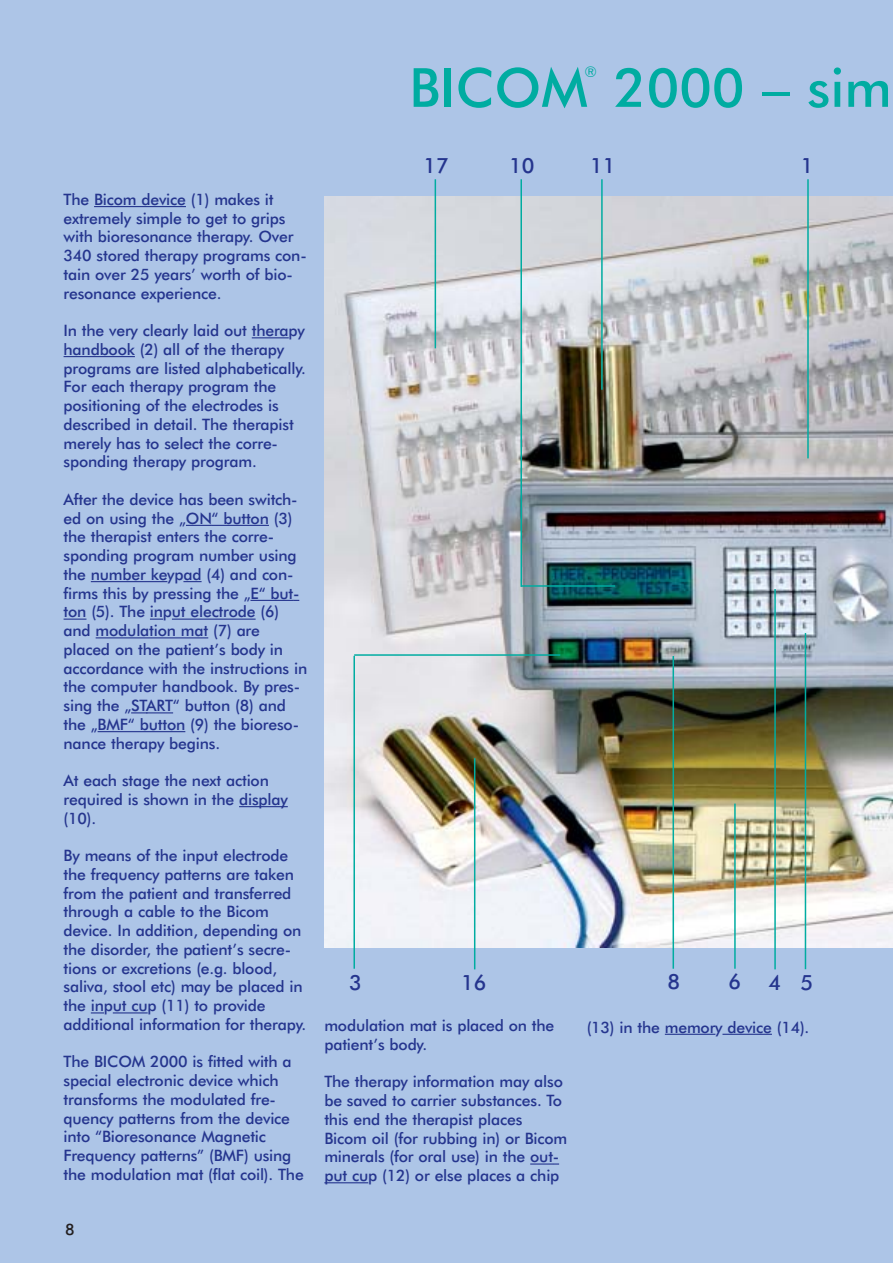
<style>
.page{position:relative;width:893px;height:1263px;background:#adc5e7}
.page>*{position:absolute;margin:0;border:0;box-sizing:border-box;transform-origin:0 0}
.t1{font:500 54px "Futura BT";color:#00aca1}
.t2{font:500 21px "Futura BT";color:#25358e}
.t3{font:500 15.75px/18.8px "Futura BT";letter-spacing:-.01em;color:#25358e}
.t4{font:500 15.75px "Futura BT";color:#231f20}
.t5{font:italic 15px "Futura BT";color:#00aca1}
</style>
<div class="page">
<img style="left:324px;top:196px;width:569px;height:751px">
<hr style="left:94px;top:206px;width:92px;height:1px;background:#25358e">
<hr style="left:252px;top:337px;width:37px;height:1px;background:#25358e">
<hr style="left:64px;top:356px;width:71px;height:1px;background:#25358e">
<svg style="left:186px;top:525px;width:26px;height:1px"></svg>
<hr style="left:212px;top:525px;width:57px;height:1px;background:#25358e">
<hr style="left:91px;top:581px;width:76px;height:1px;background:#25358e">
<svg style="left:183px;top:581px;width:19px;height:1px"></svg>
<hr style="left:250px;top:600px;width:43px;height:1px;background:#25358e">
<svg style="left:64px;top:619px;width:22px;height:1px"></svg>
<svg style="left:150px;top:619px;width:13px;height:1px"></svg>
<hr style="left:172px;top:619px;width:84px;height:1px;background:#25358e">
<hr style="left:96px;top:637px;width:112px;height:1px;background:#25358e">
<svg style="left:131px;top:712px;width:42px;height:1px"></svg>
<hr style="left:98px;top:731px;width:87px;height:1px;background:#25358e">
<hr style="left:239px;top:806px;width:49px;height:1px;background:#25358e">
<svg style="left:91px;top:1012px;width:13px;height:1px"></svg>
<hr style="left:113px;top:1012px;width:35px;height:1px;background:#25358e">
<svg style="left:530px;top:1163px;width:29px;height:1px"></svg>
<hr style="left:324px;top:1182px;width:44px;height:1px;background:#25358e">
<hr style="left:665px;top:1034px;width:50px;height:1px;background:#25358e">
<hr style="left:722px;top:1034px;width:50px;height:1px;background:#25358e">
<hr style="left:807px;top:179px;width:2px;height:279px;background:#00aca1">
<hr style="left:601px;top:179px;width:2px;height:211px;background:#00aca1">
<hr style="left:435px;top:179px;width:1px;height:169px;background:#00aca1">
<hr style="left:520px;top:179px;width:2px;height:408px;background:#00aca1">
<hr style="left:354px;top:654px;width:206px;height:2px;background:#00aca1">
<hr style="left:521px;top:585px;width:94px;height:2px;background:#00aca1">
<hr style="left:353px;top:656px;width:2px;height:313px;background:#00aca1">
<hr style="left:474px;top:758px;width:1px;height:211px;background:#00aca1">
<hr style="left:672px;top:656px;width:2px;height:313px;background:#00aca1">
<hr style="left:734px;top:803px;width:2px;height:166px;background:#00aca1">
<hr style="left:774px;top:589px;width:2px;height:380px;background:#00aca1">
<hr style="left:805px;top:633px;width:1px;height:336px;background:#00aca1">
<h1 class="t1" style="left:409px;top:65px;width:180px">BICOM</h1>
<p class="t5" style="left:585px;top:65px;width:14px">®</p>
<h1 class="t1" style="left:614px;top:65px;width:279px">2000 – sim</h1>
<p class="t3" style="left:64px;top:191px;width:245px">The Bicom device (1) makes it extremely simple to get to grips with bioresonance therapy. Over<br>340 stored therapy programs con&shy;tain over 25 years’ worth of bio&shy;resonance experience.</p>
<p class="t3" style="left:64px;top:322px;width:244px">In the very clearly laid out therapy handbook (2) all of the therapy programs are listed alphabetically.<br>For each therapy program the positioning of the electrodes is described in detail. The therapist merely has to select the corre&shy;sponding therapy program.</p>
<p class="t3" style="left:64px;top:491px;width:245px">After the device has been switch&shy;ed on using the „ON“ button (3) the therapist enters the corre&shy;sponding program number using the number keypad (4) and con&shy;firms this by pressing the „E“ but&shy;ton (5). The input electrode (6) and modulation mat (7) are placed on the patient’s body in accordance with the instructions in the computer handbook. By pres&shy;sing the „START“ button (8) and the „BMF“ button (9) the bioreso&shy;nance therapy begins.</p>
<p class="t3" style="left:64px;top:772px;width:226px">At each stage the next action required is shown in the display (10).</p>
<p class="t3" style="left:64px;top:847px;width:244px">By means of the input electrode the frequency patterns are taken from the patient and transferred through a cable to the Bicom device. In addition, depending on the disorder, the patient’s secre&shy;tions or excretions (e.g. blood, saliva, stool etc) may be placed in the input cup (11) to provide additional information for therapy.</p>
<p class="t3" style="left:64px;top:1053px;width:242px">The BICOM 2000 is fitted with a special electronic device which transforms the modulated fre&shy;quency patterns from the device into “Bioresonance Magnetic<br>Frequency patterns” (BMF) using the modulation mat (flat coil). The</p>
<p class="t4" style="left:65px;top:1222px;width:11px">8</p>
<h2 class="t2" style="left:424px;top:157px;width:27px">17</h2>
<h2 class="t2" style="left:509px;top:157px;width:27px">10</h2>
<h2 class="t2" style="left:590px;top:157px;width:27px">11</h2>
<h2 class="t2" style="left:801px;top:157px;width:14px">1</h2>
<h2 class="t2" style="left:349px;top:973px;width:14px">3</h2>
<h2 class="t2" style="left:461px;top:973px;width:27px">16</h2>
<h2 class="t2" style="left:667px;top:973px;width:14px">8</h2>
<h2 class="t2" style="left:728px;top:973px;width:14px">6</h2>
<h2 class="t2" style="left:768px;top:973px;width:46px">4 5</h2>
<p class="t3" style="left:324px;top:1017px;width:231px">modulation mat is placed on the patient’s body.</p>
<p class="t3" style="left:324px;top:1073px;width:244px">The therapy information may also be saved to carrier substances. To this end the therapist places<br>Bicom oil (for rubbing in) or Bicom minerals (for oral use) in the out&shy;put cup (12) or else places a chip</p>
<p class="t3" style="left:587px;top:1019px;width:224px">(13) in the memory device (14).</p>
</div>
